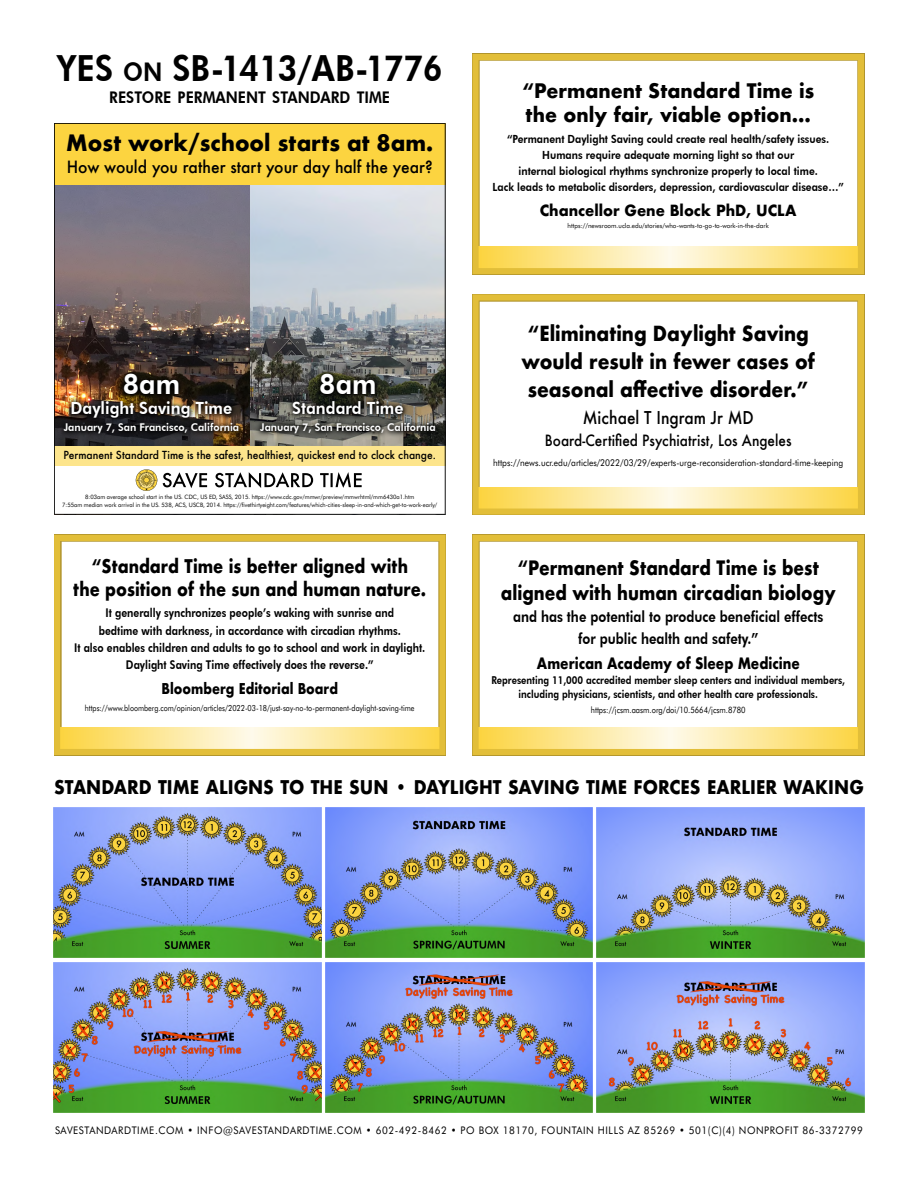
<style>
.page{position:relative;width:918px;height:1188px;background:#fff}
.page>*{position:absolute;margin:0;border:0;box-sizing:border-box;transform-origin:0 0}
.t1{font:800 36px "Futura BT";color:#000;scale:.9 1}
.t2{font:800 28.2px "Futura BT";color:#fff;scale:.95 1}
.t3{font:700 21.9px "Futura";color:#000;scale:.95 1}
.t4{font:700 20.25px/27.8px "Futura";color:#000;text-align:center;scale:.9 1}
.t5{font:700 19.5px/24.2px "Futura";color:#000;scale:.95 1}
.t6{font:700 19.35px/24.9px "Futura";color:#000;text-align:center;scale:.85 1}
.t7{font:700 18.45px "Futura";color:#000;scale:.9 1}
.t8{font:700 18.3px/22.6px "Futura";color:#000;text-align:center;scale:.85 1}
.t9{font:500 17.25px "Futura";color:#000;scale:.9 1}
.t10{font:800 16.8px "Futura BT";color:#fff;scale:.95 1}
.t11{font:500 16.35px "Futura";color:#000;scale:.95 1}
.t12{font:800 16.05px "Futura BT";color:#000;scale:.9 1}
.t13{font:800 15.3px/21.5px "Futura BT";color:#000;text-align:center;scale:.85 1}
.t14{font:700 15.3px "Futura";color:#000;scale:.85 1}
.t15{font:500 15.15px "Futura";color:#000;scale:.9 1}
.t16{font:700 15px "Futura";color:#000;scale:.95 1}
.t17{font:700 14.55px "Futura";color:#000;scale:.85 1}
.t18{font:800 12px/17.4px "Futura BT";color:#000;text-align:center;scale:.85 1}
.t19{font:800 11.25px/15.8px "Futura BT";color:#000;text-align:center;scale:.9 1}
.t20{font:800 10.95px/14.1px "Futura BT";color:#000;text-align:center;scale:.85 1}
.t21{font:500 10.8px "Futura";color:#000;scale:.95 1}
.t22{font:800 10.65px "Futura BT";color:#fff;scale:.95 1}
.t23{font:10.5px "Futura BT";letter-spacing:.06em;color:#000;scale:.93 1}
.t24{font:9.3px "Futura BT";color:#000;scale:.9 1}
.t25{font:8.85px "Futura BT";color:#000;scale:.85 1}
.t26{font:8.4px "Futura BT";color:#000;scale:.85 1}
.t27{font:6.75px "Futura BT";color:#000;scale:.95 1}
.t28{font:6px/7.5px "Futura BT";color:#000;text-align:center;scale:.95 1}
.s1{font-size:25.65px}
</style>
<div class="page">
<img style="left:597px;top:962px;width:267px;height:151px">
<img style="left:325px;top:962px;width:268px;height:151px">
<img style="left:54px;top:962px;width:267px;height:151px">
<img style="left:597px;top:808px;width:267px;height:150px">
<img style="left:325px;top:808px;width:268px;height:150px">
<img style="left:54px;top:808px;width:267px;height:150px">
<img style="left:54px;top:123px;width:392px;height:392px">
<svg style="left:54px;top:535px;width:392px;height:220px"></svg>
<svg style="left:473px;top:294px;width:391px;height:221px"></svg>
<svg style="left:472px;top:54px;width:392px;height:220px"></svg>
<svg style="left:473px;top:535px;width:391px;height:220px"></svg>
<h1 class="t1" style="left:57px;top:54px;width:430px">YES <span class="s1">ON</span> SB-1413/AB-1776</h1>
<h3 class="t12" style="left:109px;top:91px;width:314px">RESTORE PERMANENT STANDARD TIME</h3>
<h3 class="t3" style="left:66px;top:133px;width:388px">Most work/school starts at 8am.</h3>
<h3 class="t11" style="left:67px;top:159px;width:387px">How would you rather start your day half the year?</h3>
<h2 class="t2" style="left:123px;top:372px;width:62px">8am</h2>
<h3 class="t10" style="left:71px;top:401px;width:172px">Daylight Saving Time</h3>
<h3 class="t22" style="left:64px;top:423px;width:186px">January 7, San Francisco, California</h3>
<h2 class="t2" style="left:319px;top:372px;width:62px">8am</h2>
<h3 class="t10" style="left:292px;top:401px;width:119px">Standard Time</h3>
<h3 class="t22" style="left:260px;top:423px;width:186px">January 7, San Francisco, California</h3>
<h3 class="t21" style="left:63px;top:450px;width:394px">Permanent Standard Time is the safest, healthiest, quickest end to clock change.</h3>
<p class="t28" style="left:62px;top:494px;width:396px">8:03am average school start in the US. CDC, US ED, SASS, 2015. https://www.cdc.gov/mmwr/preview/mmwrhtml/mm6430a1.htm<br>7:55am median work arrival in the US. 538, ACS, USCB, 2014. https://fivethirtyeight.com/features/which-cities-sleep-in-and-which-get-to-work-early/</p>
<h3 class="t8" style="left:73px;top:557px;width:417px">“Standard Time is better aligned with<br>the position of the sun and human nature.</h3>
<p class="t18" style="left:74px;top:605px;width:415px">It generally synchronizes people’s waking with sunrise and<br>bedtime with darkness, in accordance with circadian rhythms.<br>It also enables children and adults to go to school and work in daylight.<br>Daylight Saving Time effectively does the reverse.”</p>
<h3 class="t17" style="left:162px;top:681px;width:209px">Bloomberg Editorial Board</h3>
<h3 class="t26" style="left:85px;top:704px;width:389px">https://www.bloomberg.com/opinion/articles/2022-03-18/just-say-no-to-permanent-daylight-saving-time</h3>
<h3 class="t5" style="left:522px;top:80px;width:309px">“Permanent Standard Time is the only fair, viable option…</h3>
<p class="t19" style="left:493px;top:133px;width:392px">“Permanent Daylight Saving could create real health/safety issues.<br>Humans require adequate morning light so that our<br>internal biological rhythms synchronize properly to local time.<br>Lack leads to metabolic disorders, depression, cardiovascular disease…”</p>
<h3 class="t16" style="left:540px;top:203px;width:272px">Chancellor Gene Block PhD, UCLA</h3>
<p class="t27" style="left:568px;top:223px;width:213px">https://newsroom.ucla.edu/stories/who-wants-to-go-to-work-in-the-dark</p>
<h3 class="t4" style="left:522px;top:322px;width:327px">“Eliminating Daylight Saving would result in fewer cases of seasonal affective disorder.”</h3>
<h3 class="t9" style="left:583px;top:410px;width:192px">Michael T Ingram Jr MD</h3>
<h3 class="t15" style="left:545px;top:434px;width:276px">Board-Certified Psychiatrist, Los Angeles</h3>
<h3 class="t24" style="left:493px;top:459px;width:390px">https://news.ucr.edu/articles/2022/03/29/experts-urge-reconsideration-standard-time-keeping</h3>
<h3 class="t6" style="left:501px;top:557px;width:395px">“Permanent Standard Time is best aligned with human circadian biology</h3>
<h3 class="t13" style="left:513px;top:608px;width:367px">and has the potential to produce beneficial effects for public health and safety.”</h3>
<h3 class="t14" style="left:537px;top:656px;width:311px">American Academy of Sleep Medicine</h3>
<h3 class="t20" style="left:491px;top:674px;width:418px">Representing 11,000 accredited member sleep centers and individual members, including physicians, scientists, and other health care professionals.</h3>
<h3 class="t25" style="left:591px;top:706px;width:183px">https://jcsm.aasm.org/doi/10.5664/jcsm.8780</h3>
<h3 class="t7" style="left:54px;top:779px;width:901px">STANDARD TIME ALIGNS TO THE SUN • DAYLIGHT SAVING TIME FORCES EARLIER WAKING</h3>
<h3 class="t23" style="left:55px;top:1126px;width:870px">SAVESTANDARDTIME.COM • INFO@SAVESTANDARDTIME.COM • 602-492-8462 • PO BOX 18170, FOUNTAIN HILLS AZ 85269 • 501(C)(4) NONPROFIT 86-3372799</h3>
</div>
